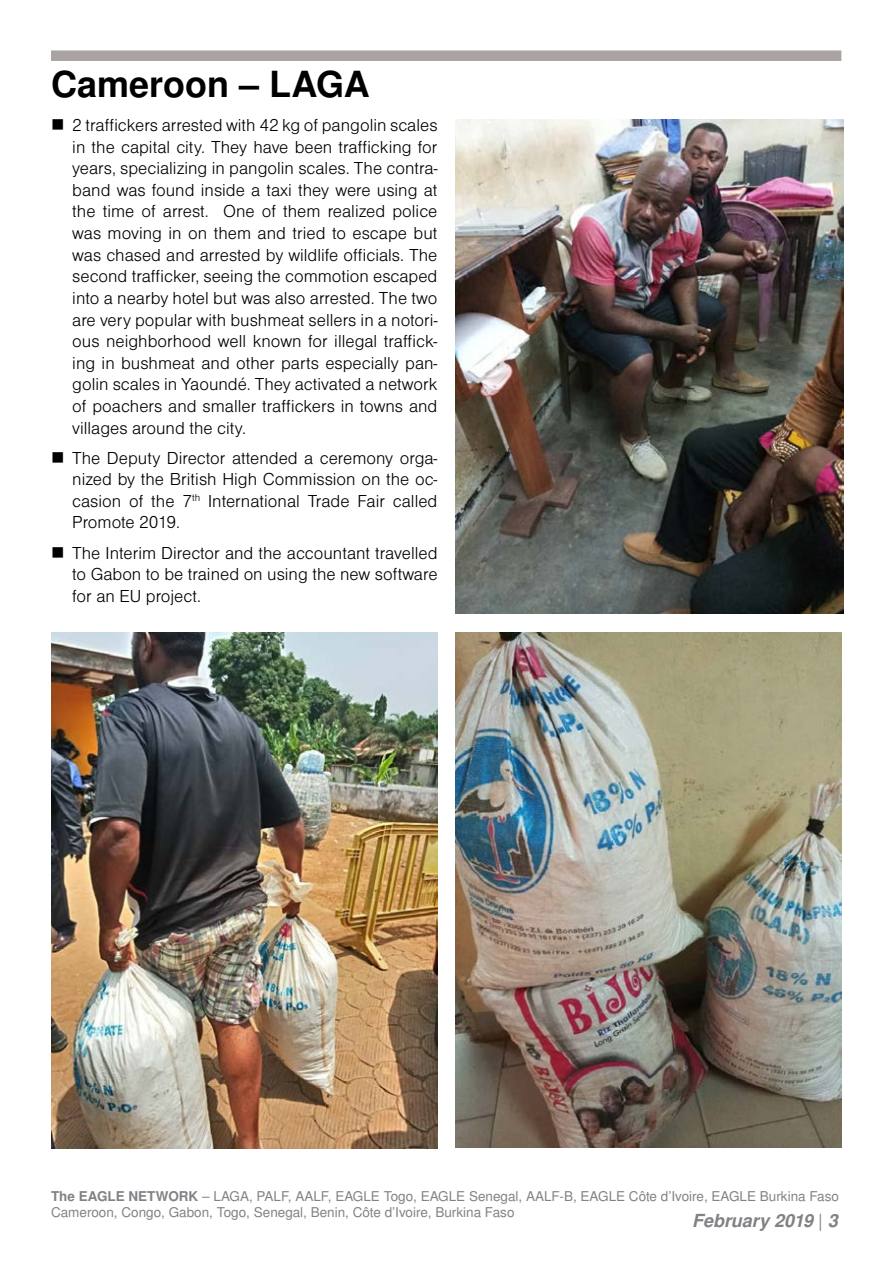
<style>
.page{position:relative;width:893px;height:1263px;background:#fff}
.page>*{position:absolute;margin:0;border:0;box-sizing:border-box;transform-origin:0 0}
.t1{font:700 36px "Nimbus Sans LOT";color:#000}
.t2{font:18px/21.6px "Nimbus Sans DOT Ligh";color:#000;text-align:justify}
.t3{font:italic 700 18px "Nimbus Sans LOT";color:#808285}
.t4{font:13.5px/16.2px "Nimbus Sans LOT";color:#808285}
.s1{font-weight:700}
.s2{font-weight:400;font-style:normal}
</style>
<div class="page">
<div style="left:51px;top:50px;width:790px;height:11px;background:#a9a3a1"></div>
<img style="left:455px;top:633px;width:386px;height:514px">
<img style="left:51px;top:633px;width:386px;height:515px">
<img style="left:455px;top:119px;width:388px;height:495px">
<h1 class="t1" style="left:51px;top:63px;width:320px">Cameroon – LAGA</h1>
<p class="t2" style="left:72px;top:115px;width:367px">2 traffickers arrested with 42 kg of pangolin scales in the capital city. They have been trafficking for years, specializing in pangolin scales. The contra&shy;band was found inside a taxi they were using at the time of arrest. One of them realized police was moving in on them and tried to escape but was chased and arrested by wildlife officials. The second trafficker, seeing the commotion escaped into a nearby hotel but was also arrested. The two are very popular with bushmeat sellers in a notori&shy;ous neighborhood well known for illegal traffick&shy;ing in bushmeat and other parts especially pan&shy;golin scales in Yaoundé. They activated a network of poachers and smaller traffickers in towns and villages around the city.</p>
<p class="t2" style="left:72px;top:447px;width:367px">The Deputy Director attended a ceremony orga&shy;nized by the British High Commission on the oc&shy;casion of the 7<sup>th</sup> International Trade Fair called Promote 2019.</p>
<p class="t2" style="left:72px;top:542px;width:367px">The Interim Director and the accountant travelled to Gabon to be trained on using the new software for an EU project.</p>
<p class="t4" style="left:51px;top:1189px;width:789px"><span class="s1">The EAGLE NETWORK</span> – LAGA, PALF, AALF, EAGLE Togo, EAGLE Senegal, AALF-B, EAGLE Côte d’Ivoire, EAGLE Burkina Faso<br>Cameroon, Congo, Gabon, Togo, Senegal, Benin, Côte d’Ivoire, Burkina Faso</p>
<p class="t3" style="left:692px;top:1210px;width:147px">February 2019 <span class="s2">|</span> 3</p>
</div>
